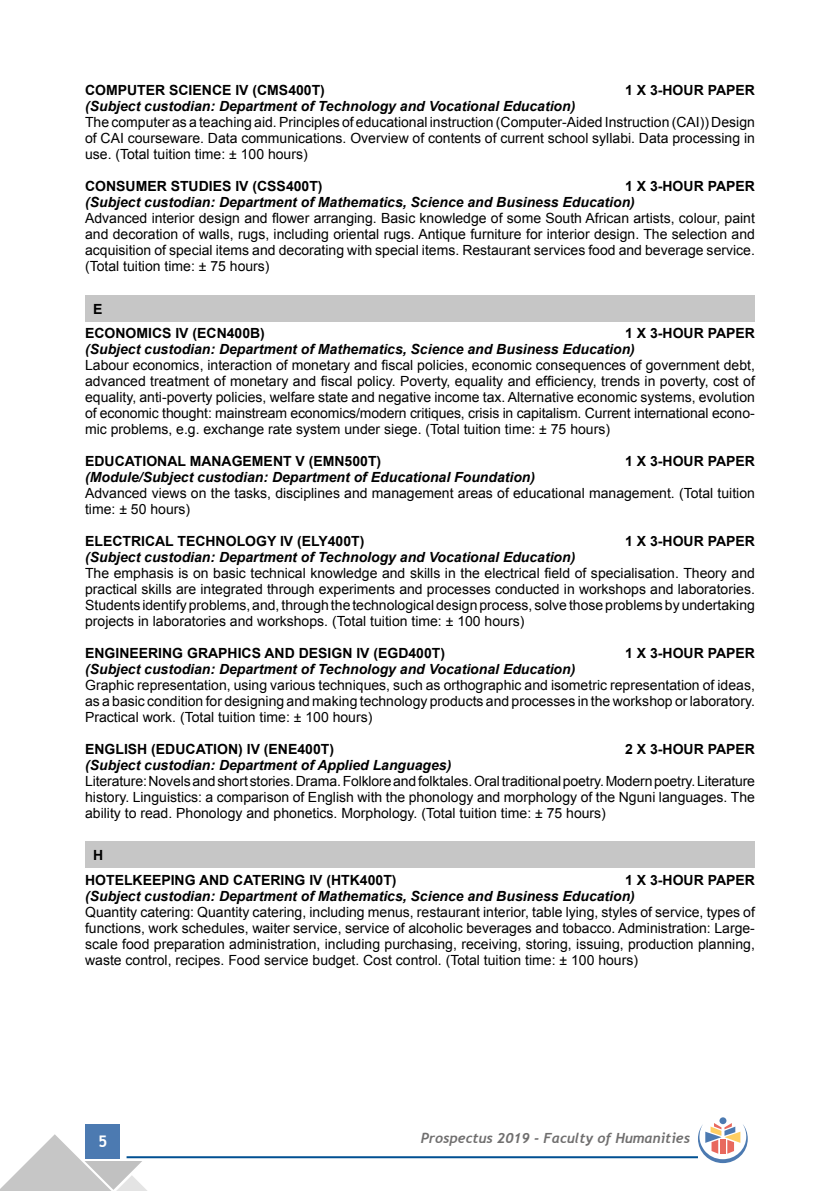
<style>
.page{position:relative;width:840px;height:1191px;background:#fff}
.page>*{position:absolute;margin:0;border:0;box-sizing:border-box;transform-origin:0 0}
.t1{font:700 16px "Trebuchet MS";color:#fff}
.t2{font:14px/16px "Arial";color:#000;text-align:justify}
.t3{font:italic 700 14px "Arial";color:#000}
.t4{font:700 14px/24px "Arial";color:#000}
.t5{font:italic 700 14px "Trebuchet";color:#706f6f}
</style>
<div class="page">
<div style="left:86px;top:1124px;width:34px;height:34px;background:#4c7ab1"></div>
<hr style="left:126px;top:1156px;width:571px;height:2px;background:#005092">
<svg style="left:0;top:1134px;width:148px;height:57px"></svg>
<div style="left:719px;top:1117px;width:7px;height:7px;background:#4c7ab1;border-radius:50%"></div>
<svg style="left:697px;top:1123px;width:50px;height:40px"></svg>
<div style="left:85px;top:295px;width:669px;height:26px;background:#c6c6c6"></div>
<div style="left:85px;top:841px;width:669px;height:27px;background:#c6c6c6"></div>
<p class="t4" style="left:85px;top:78px;width:241px">COMPUTER SCIENCE IV (CMS400T)</p>
<p class="t4" style="left:624px;top:78px;width:131px">1 X 3-HOUR PAPER</p>
<p class="t3" style="left:85px;top:97px;width:491px">(Subject custodian: Department of Technology and Vocational Education)</p>
<p class="t2" style="left:85px;top:114px;width:671px">The computer as a teaching aid. Principles of educational instruction (Computer-Aided Instruction (CAI)) Design of CAI courseware. Data communications. Overview of contents of current school syllabi. Data processing in use. (Total tuition time: ± 100 hours)</p>
<p class="t4" style="left:85px;top:174px;width:239px">CONSUMER STUDIES IV (CSS400T)</p>
<p class="t4" style="left:624px;top:174px;width:131px">1 X 3-HOUR PAPER</p>
<p class="t3" style="left:85px;top:193px;width:551px">(Subject custodian: Department of Mathematics, Science and Business Education)</p>
<p class="t2" style="left:85px;top:210px;width:671px">Advanced interior design and flower arranging. Basic knowledge of some South African artists, colour, paint and decoration of walls, rugs, including oriental rugs. Antique furniture for interior design. The selection and acquisition of special items and decorating with special items. Restaurant services food and beverage service. (Total tuition time: ± 75 hours)</p>
<p class="t4" style="left:85px;top:297px;width:181px;text-indent:8px">E<br>ECONOMICS IV (ECN400B)</p>
<p class="t4" style="left:624px;top:321px;width:131px">1 X 3-HOUR PAPER</p>
<p class="t3" style="left:85px;top:339px;width:551px">(Subject custodian: Department of Mathematics, Science and Business Education)</p>
<p class="t2" style="left:85px;top:356px;width:671px">Labour economics, interaction of monetary and fiscal policies, economic consequences of government debt, advanced treatment of monetary and fiscal policy. Poverty, equality and efficiency, trends in poverty, cost of equality, anti-poverty policies, welfare state and negative income tax. Alternative economic systems, evolution of economic thought: mainstream economics/modern critiques, crisis in capitalism. Current international econo&shy;mic problems, e.g. exchange rate system under siege. (Total tuition time: ± 75 hours)</p>
<p class="t4" style="left:85px;top:449px;width:297px">EDUCATIONAL MANAGEMENT V (EMN500T)</p>
<p class="t4" style="left:624px;top:449px;width:131px">1 X 3-HOUR PAPER</p>
<p class="t3" style="left:85px;top:467px;width:451px">(Module/Subject custodian: Department of Educational Foundation)</p>
<p class="t2" style="left:85px;top:484px;width:671px">Advanced views on the tasks, disciplines and management areas of educational management. (Total tuition time: ± 50 hours)</p>
<p class="t4" style="left:85px;top:529px;width:281px">ELECTRICAL TECHNOLOGY IV (ELY400T)</p>
<p class="t4" style="left:624px;top:529px;width:131px">1 X 3-HOUR PAPER</p>
<p class="t3" style="left:85px;top:547px;width:491px">(Subject custodian: Department of Technology and Vocational Education)</p>
<p class="t2" style="left:85px;top:564px;width:671px">The emphasis is on basic technical knowledge and skills in the electrical field of specialisation. Theory and practical skills are integrated through experiments and processes conducted in workshops and laboratories.<br>Students identify problems, and, through the technological design process, solve those problems by undertaking projects in laboratories and workshops. (Total tuition time: ± 100 hours)</p>
<p class="t4" style="left:85px;top:641px;width:361px">ENGINEERING GRAPHICS AND DESIGN IV (EGD400T)</p>
<p class="t4" style="left:624px;top:641px;width:131px">1 X 3-HOUR PAPER</p>
<p class="t3" style="left:85px;top:659px;width:491px">(Subject custodian: Department of Technology and Vocational Education)</p>
<p class="t2" style="left:85px;top:676px;width:671px">Graphic representation, using various techniques, such as orthographic and isometric representation of ideas, as a basic condition for designing and making technology products and processes in the workshop or laboratory.<br>Practical work. (Total tuition time: ± 100 hours)</p>
<p class="t4" style="left:85px;top:737px;width:250px">ENGLISH (EDUCATION) IV (ENE400T)</p>
<p class="t4" style="left:624px;top:737px;width:131px">2 X 3-HOUR PAPER</p>
<p class="t3" style="left:85px;top:755px;width:367px">(Subject custodian: Department of Applied Languages)</p>
<p class="t2" style="left:85px;top:772px;width:671px">Literature: Novels and short stories. Drama. Folklore and folktales. Oral traditional poetry. Modern poetry. Literature history. Linguistics: a comparison of English with the phonology and morphology of the Nguni languages. The ability to read. Phonology and phonetics. Morphology. (Total tuition time: ± 75 hours)</p>
<p class="t4" style="left:85px;top:842px;width:313px;line-height:24.8px;text-indent:8px">H<br>HOTELKEEPING AND CATERING IV (HTK400T)</p>
<p class="t4" style="left:624px;top:868px;width:131px">1 X 3-HOUR PAPER</p>
<p class="t3" style="left:85px;top:886px;width:551px">(Subject custodian: Department of Mathematics, Science and Business Education)</p>
<p class="t2" style="left:85px;top:903px;width:671px">Quantity catering: Quantity catering, including menus, restaurant interior, table lying, styles of service, types of functions, work schedules, waiter service, service of alcoholic beverages and tobacco. Administration: Large&shy;scale food preparation administration, including purchasing, receiving, storing, issuing, production planning, waste control, recipes. Food service budget. Cost control. (Total tuition time: ± 100 hours)</p>
<p class="t1" style="left:98px;top:1131px;width:11px">5</p>
<p class="t5" style="left:420px;top:1129px;width:271px">Prospectus 2019 - Faculty of Humanities</p>
</div>
